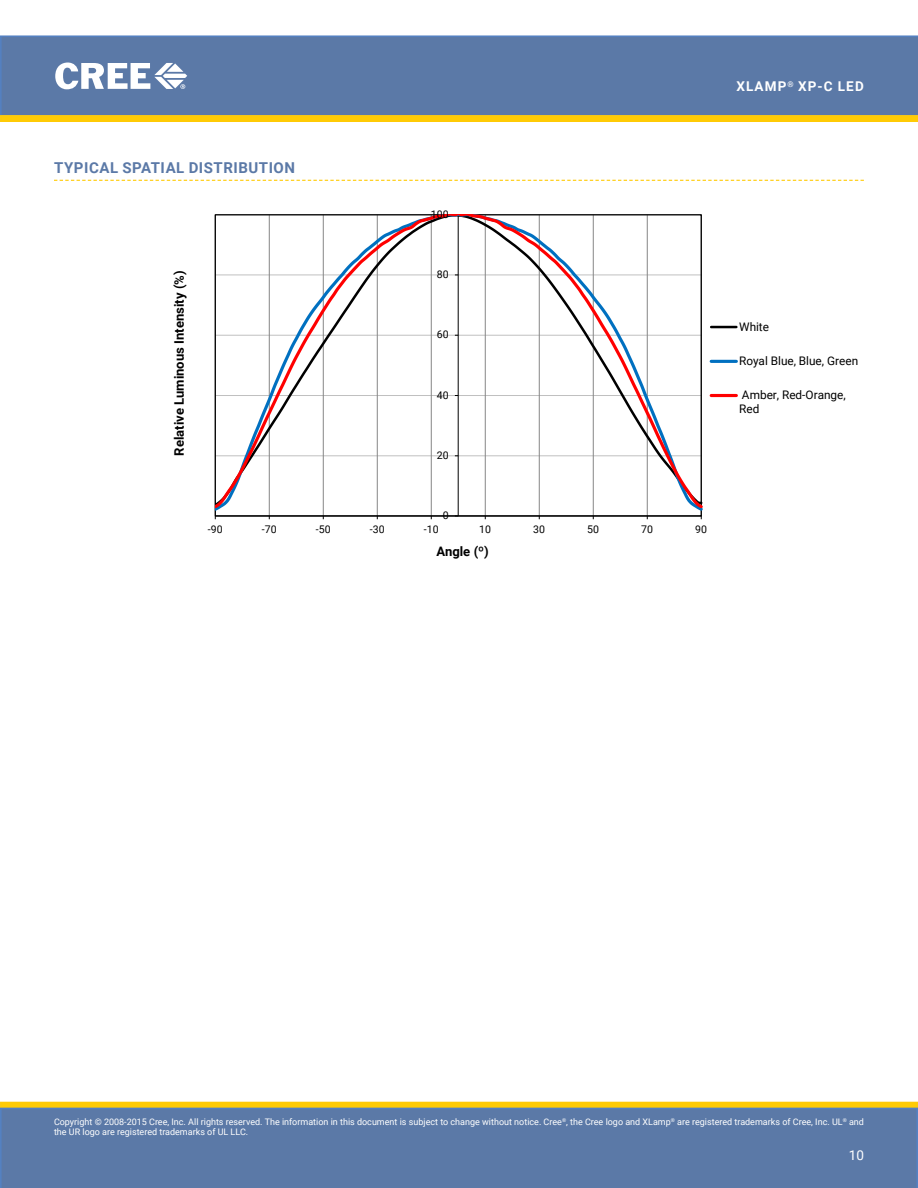
<style>
.page{position:relative;width:918px;height:1188px;background:#fff}
.page>*{position:absolute;margin:0;border:0;box-sizing:border-box;transform-origin:0 0}
.t1{font:700 15px "Roboto";letter-spacing:.035em;color:#5b79a7}
.t2{font:700 13.5px "Roboto";letter-spacing:.085em;color:#fff}
.t3{font:13.5px "Roboto";color:#fff}
.t4{font:700 13.05px "Roboto";color:#000}
.t5{font:11.85px/14.2px "Roboto";color:#000}
.t6{font:10.65px "Roboto";color:#000}
.t7{font:10.5px "Roboto";letter-spacing:.005em;color:#000}
.t8{font:9px/10.8px "Roboto";color:#fff}
</style>
<div class="page">
<div style="left:0;top:35px;width:918px;height:80px;background:#5b79a7"></div>
<div style="left:1px;top:1102px;width:916px;height:6px;background:#ffcb05"></div>
<div style="left:0;top:1102px;width:918px;height:6px;border:1px solid #fdca0b"></div>
<div style="left:0;top:1108px;width:918px;height:80px;background:#5b79a7"></div>
<svg style="left:0;top:115px;width:918px;height:7px"></svg>
<svg style="left:55px;top:63px;width:132px;height:26px"></svg>
<svg style="left:54px;top:180px;width:810px;height:1px"></svg>
<hr style="left:269px;top:215px;width:1px;height:301px;background:#868686">
<hr style="left:323px;top:215px;width:1px;height:301px;background:#868686">
<hr style="left:377px;top:215px;width:1px;height:301px;background:#868686">
<hr style="left:431px;top:215px;width:1px;height:301px;background:#868686">
<hr style="left:485px;top:215px;width:1px;height:301px;background:#868686">
<hr style="left:539px;top:215px;width:1px;height:301px;background:#868686">
<hr style="left:593px;top:215px;width:1px;height:301px;background:#868686">
<hr style="left:647px;top:215px;width:1px;height:301px;background:#868686">
<hr style="left:458px;top:215px;width:1px;height:301px;background:#000">
<hr style="left:215px;top:516px;width:486px;height:1px;background:#000">
<svg style="left:215px;top:215px;width:488px;height:296px"></svg>
<hr style="left:711px;top:326px;width:25px;height:2px;background:#000">
<hr style="left:711px;top:360px;width:25px;height:3px;background:#0070c0">
<hr style="left:711px;top:394px;width:25px;height:3px;background:#f00">
<h1 class="t1" style="left:54px;top:157px;width:242px">TYPICAL SPATIAL DISTRIBUTION</h1>
<h3 class="t4" style="left:170px;top:456px;width:187px;rotate:-90deg">Relative Luminous Intensity (%)</h3>
<p class="t7" style="left:431px;top:207px;width:19px">100</p>
<p class="t7" style="left:437px;top:267px;width:13px">80</p>
<p class="t7" style="left:437px;top:327px;width:13px">60</p>
<p class="t7" style="left:437px;top:388px;width:13px">40</p>
<p class="t7" style="left:437px;top:448px;width:13px">20</p>
<p class="t6" style="left:443px;top:508px;width:7px">0</p>
<p class="t7" style="left:208px;top:522px;width:16px">-90</p>
<p class="t7" style="left:262px;top:522px;width:16px">-70</p>
<p class="t7" style="left:316px;top:522px;width:16px">-50</p>
<p class="t7" style="left:370px;top:522px;width:16px">-30</p>
<p class="t7" style="left:424px;top:522px;width:16px">-10</p>
<p class="t7" style="left:479px;top:522px;width:13px">10</p>
<p class="t7" style="left:533px;top:522px;width:13px">30</p>
<p class="t7" style="left:587px;top:522px;width:13px">50</p>
<p class="t7" style="left:641px;top:522px;width:13px">70</p>
<p class="t7" style="left:695px;top:522px;width:13px">90</p>
<h3 class="t4" style="left:436px;top:542px;width:54px">Angle (º)</h3>
<h2 class="t2" style="left:736px;top:77px;width:129px">XLAMP<sup>®</sup> XP-C LED</h2>
<h3 class="t5" style="left:739px;top:319px;width:32px">White</h3>
<h3 class="t5" style="left:739px;top:353px;width:121px">Royal Blue, Blue, Green</h3>
<h3 class="t5" style="left:739px;top:387px;width:108px">Amber, Red-Orange,<br>Red</h3>
<p class="t8" style="left:54px;top:1116px;width:812px">Copyright © 2008-2015 Cree, Inc. All rights reserved. The information in this document is subject to change without notice. Cree<sup>®</sup>, the Cree logo and XLamp<sup>®</sup> are registered trademarks of Cree, Inc. UL<sup>®</sup> and the UR logo are registered trademarks of UL LLC.</p>
<h2 class="t3" style="left:849px;top:1145px;width:17px">10</h2>
</div>
